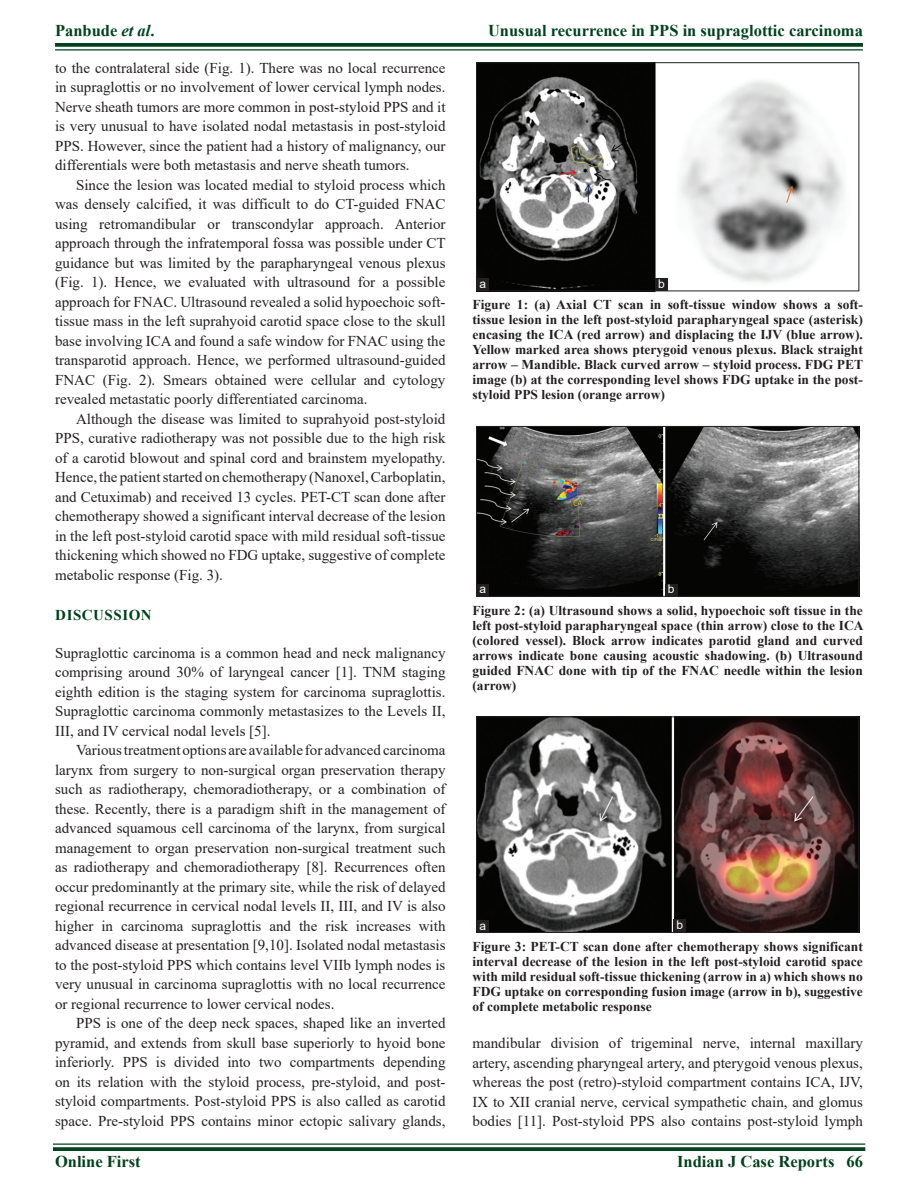
<style>
.page{position:relative;width:918px;height:1188px;background:#fff}
.page>*{position:absolute;margin:0;border:0;box-sizing:border-box;transform-origin:0 0}
.RF{font:700 16.5px "Times New Roman";color:#00421c}
.TX{font:15px/19.5px "Times New Roman";color:#231f20;text-align:justify}
.TXFL{font:15px/19.5px "Times New Roman";color:#231f20;text-align:justify}
.t1{font:700 15px "Times New Roman";letter-spacing:.035em;color:#00421c}
.FGC{font:700 13.5px/15px "Times New Roman";color:#231f20;text-align:justify}
.LABEL{font:12px "Arial";color:#fff}
.s1{font-style:italic}
</style>
<div class="page">
<hr style="left:53px;top:1143px;width:812px;height:2px;background:#00421c">
<svg style="left:53px;top:1147px;width:812px;height:4px;background:#0f4d29"></svg>
<svg style="left:55px;top:43px;width:808px;height:4px;background:#0f4d29"></svg>
<hr style="left:55px;top:49px;width:808px;height:2px;background:#00421c">
<img style="left:478px;top:428px;width:379px;height:167px">
<div style="left:476px;top:426px;width:383px;height:171px;border:1px solid #231f20"></div>
<div style="left:476px;top:584px;width:13px;height:12px;background:#231f20"></div>
<div style="left:665px;top:584px;width:13px;height:12px;background:#231f20"></div>
<img style="left:478px;top:65px;width:366px;height:224px">
<div style="left:476px;top:63px;width:383px;height:228px;border:1px solid #231f20"></div>
<div style="left:476px;top:278px;width:13px;height:13px;background:#231f20"></div>
<div style="left:655px;top:278px;width:13px;height:13px;background:#231f20"></div>
<img style="left:478px;top:719px;width:379px;height:212px">
<div style="left:476px;top:717px;width:383px;height:216px;border:1px solid #231f20"></div>
<div style="left:476px;top:920px;width:13px;height:13px;background:#231f20"></div>
<div style="left:674px;top:920px;width:12px;height:12px;background:#231f20"></div>
<p class="RF" style="left:55px;top:18px;width:101px">Panbude <span class="s1">et al</span>.</p>
<p class="RF" style="left:488px;top:18px;width:376px">Unusual recurrence in PPS in supraglottic carcinoma</p>
<p class="TXFL" style="left:55px;top:58px;width:392px">to the contralateral side (Fig. 1). There was no local recurrence in supraglottis or no involvement of lower cervical lymph nodes.<br>Nerve sheath tumors are more common in post-styloid PPS and it is very unusual to have isolated nodal metastasis in post-styloid PPS. However, since the patient had a history of malignancy, our differentials were both metastasis and nerve sheath tumors.</p>
<p class="TX" style="left:55px;top:175px;width:392px;text-indent:21px">Since the lesion was located medial to styloid process which was densely calcified, it was difficult to do CT-guided FNAC using retromandibular or transcondylar approach. Anterior approach through the infratemporal fossa was possible under CT guidance but was limited by the parapharyngeal venous plexus (Fig. 1). Hence, we evaluated with ultrasound for a possible approach for FNAC. Ultrasound revealed a solid hypoechoic soft&shy;tissue mass in the left suprahyoid carotid space close to the skull base involving ICA and found a safe window for FNAC using the transparotid approach. Hence, we performed ultrasound-guided FNAC (Fig. 2). Smears obtained were cellular and cytology revealed metastatic poorly differentiated carcinoma.</p>
<p class="TX" style="left:55px;top:409px;width:392px;text-indent:21px">Although the disease was limited to suprahyoid post-styloid PPS, curative radiotherapy was not possible due to the high risk of a carotid blowout and spinal cord and brainstem myelopathy.<br>Hence, the patient started on chemotherapy (Nanoxel, Carboplatin, and Cetuximab) and received 13 cycles. PET-CT scan done after chemotherapy showed a significant interval decrease of the lesion in the left post-styloid carotid space with mild residual soft-tissue thickening which showed no FDG uptake, suggestive of complete metabolic response (Fig. 3).</p>
<h1 class="t1" style="left:55px;top:605px;width:98px">DISCUSSION</h1>
<p class="TXFL" style="left:55px;top:643px;width:392px">Supraglottic carcinoma is a common head and neck malignancy comprising around 30% of laryngeal cancer [1]. TNM staging eighth edition is the staging system for carcinoma supraglottis.<br>Supraglottic carcinoma commonly metastasizes to the Levels II, III, and IV cervical nodal levels [5].</p>
<p class="TX" style="left:55px;top:740px;width:392px;text-indent:21px">Various treatment options are available for advanced carcinoma larynx from surgery to non-surgical organ preservation therapy such as radiotherapy, chemoradiotherapy, or a combination of these. Recently, there is a paradigm shift in the management of advanced squamous cell carcinoma of the larynx, from surgical management to organ preservation non-surgical treatment such as radiotherapy and chemoradiotherapy [8]. Recurrences often occur predominantly at the primary site, while the risk of delayed regional recurrence in cervical nodal levels II, III, and IV is also higher in carcinoma supraglottis and the risk increases with advanced disease at presentation [9,10]. Isolated nodal metastasis to the post-styloid PPS which contains level VIIb lymph nodes is very unusual in carcinoma supraglottis with no local recurrence or regional recurrence to lower cervical nodes.</p>
<p class="TX" style="left:55px;top:1013px;width:392px;text-indent:21px">PPS is one of the deep neck spaces, shaped like an inverted pyramid, and extends from skull base superiorly to hyoid bone inferiorly. PPS is divided into two compartments depending on its relation with the styloid process, pre-styloid, and post&shy;styloid compartments. Post-styloid PPS is also called as carotid space. Pre-styloid PPS contains minor ectopic salivary glands,</p>
<p class="LABEL" style="left:479px;top:275px;width:8px">a</p>
<p class="LABEL" style="left:658px;top:275px;width:8px">b</p>
<p class="FGC" style="left:472px;top:297px;width:392px">Figure 1: (a) Axial CT scan in soft-tissue window shows a soft&shy;tissue lesion in the left post-styloid parapharyngeal space (asterisk) encasing the ICA (red arrow) and displacing the IJV (blue arrow).<br>Yellow marked area shows pterygoid venous plexus. Black straight arrow – Mandible. Black curved arrow – styloid process. FDG PET image (b) at the corresponding level shows FDG uptake in the post&shy;styloid PPS lesion (orange arrow)</p>
<p class="LABEL" style="left:479px;top:581px;width:8px">a</p>
<p class="LABEL" style="left:668px;top:581px;width:8px">b</p>
<p class="FGC" style="left:472px;top:602px;width:393px">Figure 2: (a) Ultrasound shows a solid, hypoechoic soft tissue in the left post-styloid parapharyngeal space (thin arrow) close to the ICA (colored vessel). Block arrow indicates parotid gland and curved arrows indicate bone causing acoustic shadowing. (b) Ultrasound guided FNAC done with tip of the FNAC needle within the lesion (arrow)</p>
<p class="LABEL" style="left:479px;top:917px;width:8px">a</p>
<p class="LABEL" style="left:677px;top:917px;width:8px">b</p>
<p class="FGC" style="left:472px;top:938px;width:392px">Figure 3: PET-CT scan done after chemotherapy shows significant interval decrease of the lesion in the left post-styloid carotid space with mild residual soft-tissue thickening (arrow in a) which shows no FDG uptake on corresponding fusion image (arrow in b), suggestive of complete metabolic response</p>
<p class="TX" style="left:472px;top:1033px;width:392px">mandibular division of trigeminal nerve, internal maxillary artery, ascending pharyngeal artery, and pterygoid venous plexus, whereas the post (retro)-styloid compartment contains ICA, IJV, IX to XII cranial nerve, cervical sympathetic chain, and glomus bodies [11]. Post-styloid PPS also contains post-styloid lymph</p>
<p class="RF" style="left:55px;top:1150px;width:87px">Online First</p>
<p class="RF" style="left:677px;top:1150px;width:187px">Indian J Case Reports 66</p>
</div>
